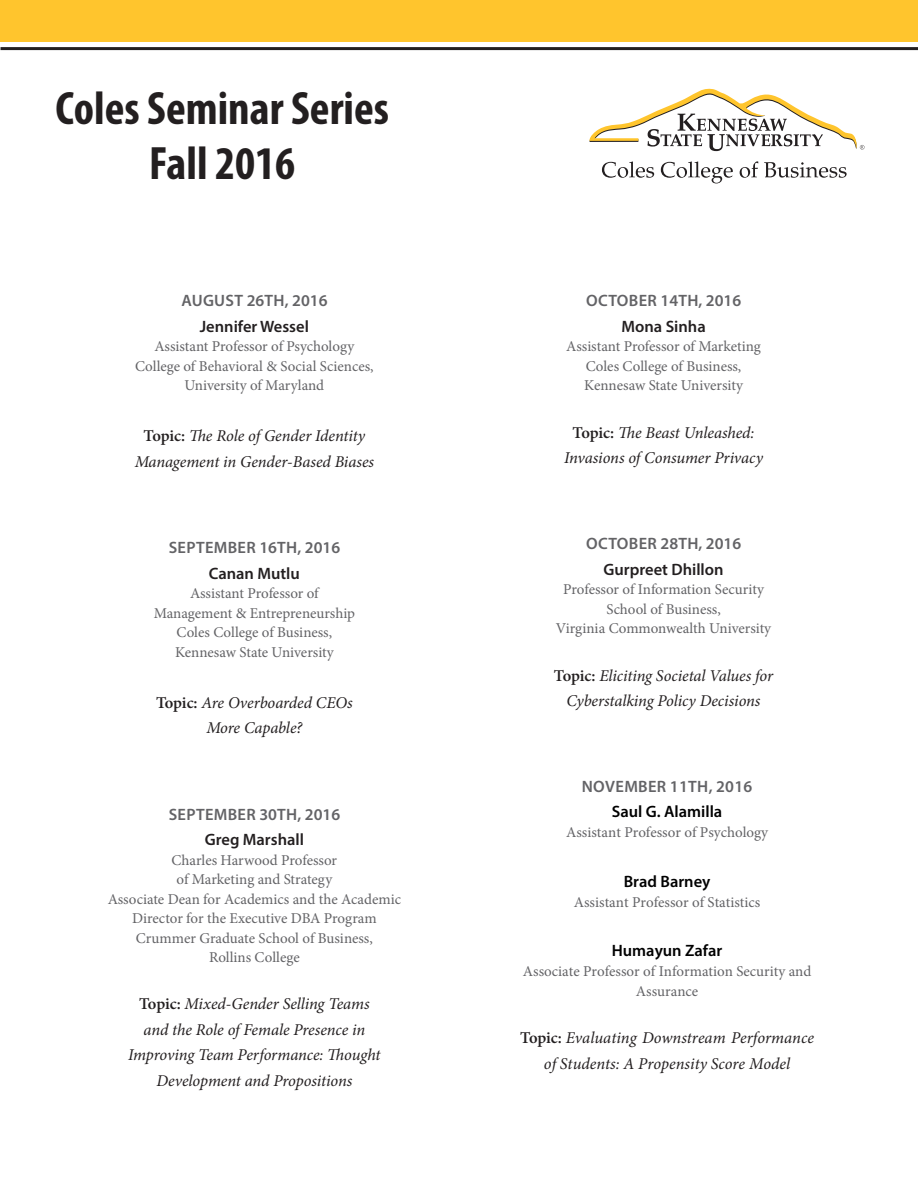
<style>
.page{position:relative;width:918px;height:1188px;background:#fff}
.page>*{position:absolute;margin:0;border:0;box-sizing:border-box;transform-origin:0 0}
.t1{font:700 condensed 47.1px/54.6px "Myriad Pro";color:#231f20;text-align:center}
.t2{font:italic 16.5px/25.5px "Minion Pro";letter-spacing:-.005em;color:#231f20;text-align:center}
.t3{font:600 16.5px/25.5px "Myriad Pro";letter-spacing:.005em;color:#636366;text-align:center}
.t4{font:600 16.5px "Myriad Pro";color:#231f20}
.t5{font:600 16.5px "Myriad Pro";color:#000}
.t6{font:15px/19.5px "Minion Pro";color:#636366;text-align:center}
.s1{font-weight:600;font-style:normal}
.s2{color:#231f20}
.s3{color:#000}
</style>
<div class="page">
<svg style="left:602px;top:161px;width:52px;height:17px"></svg>
<svg style="left:661px;top:161px;width:72px;height:22px"></svg>
<svg style="left:740px;top:161px;width:18px;height:17px"></svg>
<svg style="left:764px;top:162px;width:83px;height:16px"></svg>
<svg style="left:589px;top:89px;width:275px;height:62px"></svg>
<div style="left:0;top:0;width:918px;height:41px;background:#ffc52d"></div>
<hr style="left:0;top:47px;width:918px;height:3px;background:#231f20">
<h1 class="t1" style="left:56px;top:80px;width:335px">Coles Seminar Series<br>Fall 2016</h1>
<p class="t3" style="left:181px;top:288px;width:148px">AUGUST 26TH, 2016</p>
<p class="t4" style="left:200px;top:316px;width:111px">Jennifer Wessel</p>
<p class="t6" style="left:154px;top:337px;width:201px">Assistant Professor of Psychology</p>
<p class="t6" style="left:135px;top:357px;width:240px">College of Behavioral &amp; Social Sciences,<br>University of Maryland</p>
<p class="t2" style="left:135px;top:423px;width:241px"><span class="s1">Topic:</span> The Role of Gender Identity<br>Management in Gender-Based Biases</p>
<p class="t3" style="left:169px;top:535px;width:173px">SEPTEMBER 16TH, 2016</p>
<p class="t4" style="left:209px;top:563px;width:93px">Canan Mutlu</p>
<p class="t6" style="left:154px;top:584px;width:203px">Assistant Professor of<br>Management &amp; Entrepreneurship</p>
<p class="t6" style="left:175px;top:623px;width:160px;text-align:left">Coles College of Business,<br>Kennesaw State University</p>
<p class="t2" style="left:156px;top:690px;width:198px"><span class="s1">Topic:</span> Are Overboarded CEOs<br>More Capable?</p>
<p class="t3" style="left:169px;top:801px;width:173px">SEPTEMBER 30TH, 2016</p>
<p class="t4" style="left:205px;top:829px;width:101px">Greg Marshall</p>
<p class="t6" style="left:172px;top:850px;width:167px">Charles Harwood Professor of Marketing and Strategy</p>
<p class="t6" style="left:108px;top:889px;width:295px">Associate Dean for Academics and the Academic<br>Director for the Executive DBA Program</p>
<p class="t6" style="left:136px;top:928px;width:238px">Crummer Graduate School of Business,<br>Rollins College</p>
<p class="t2" style="left:128px;top:991px;width:254px"><span class="s1">Topic:</span> Mixed-Gender Selling Teams and the Role of Female Presence in Improving Team Performance: Thought Development and Propositions</p>
<p class="t3" style="left:586px;top:288px;width:157px">OCTOBER 14TH, 2016<br><span class="s2">Mona Sinha</span></p>
<p class="t6" style="left:566px;top:337px;width:196px">Assistant Professor of Marketing<br>Coles College of Business,<br>Kennesaw State University</p>
<p class="t2" style="left:564px;top:420px;width:200px"><span class="s1">Topic:</span> The Beast Unleashed:<br>Invasions of Consumer Privacy</p>
<p class="t3" style="left:586px;top:531px;width:157px">OCTOBER 28TH, 2016<br><span class="s2">Gurpreet Dhillon</span></p>
<p class="t6" style="left:556px;top:580px;width:217px">Professor of Information Security<br>School of Business,<br>Virginia Commonwealth University</p>
<p class="t2" style="left:554px;top:663px;width:221px"><span class="s1">Topic:</span> Eliciting Societal Values for<br>Cyberstalking Policy Decisions</p>
<p class="t3" style="left:582px;top:774px;width:172px;line-height:24.8px">NOVEMBER 11TH, 2016<br><span class="s3">Saul G. Alamilla</span></p>
<p class="t6" style="left:566px;top:823px;width:204px">Assistant Professor of Psychology</p>
<p class="t5" style="left:624px;top:871px;width:88px">Brad Barney</p>
<p class="t6" style="left:574px;top:892px;width:188px">Assistant Professor of Statistics</p>
<p class="t5" style="left:612px;top:940px;width:112px">Humayun Zafar</p>
<p class="t6" style="left:523px;top:962px;width:290px">Associate Professor of Information Security and<br>Assurance</p>
<p class="t2" style="left:520px;top:1025px;width:295px"><span class="s1">Topic:</span> Evaluating Downstream Performance of Students: A Propensity Score Model</p>
</div>
